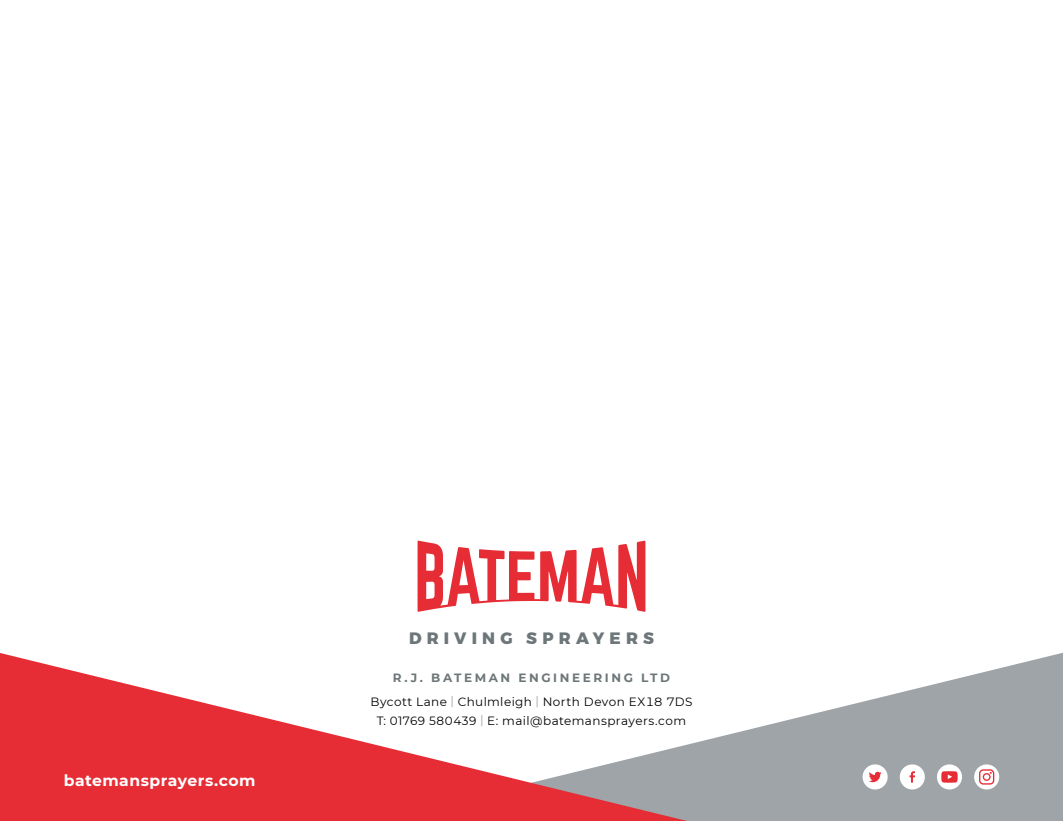
<style>
.page{position:relative;width:1063px;height:821px;background:#fff}
.page>*{position:absolute;margin:0;border:0;box-sizing:border-box;transform-origin:0 0}
.t1{font:800 16.5px "Montserrat";letter-spacing:.31em;color:#6d7678}
.t2{font:700 15.6px "Montserrat";letter-spacing:.03em;color:#fff}
.t3{font:12px/23.5px "Montserrat";letter-spacing:.035em;color:#000;text-align:center}
.s1{font-weight:700;color:#6d7678}
.s2{color:#9ea4a7}
</style>
<div class="page">
<svg style="left:687px;top:652px;width:376px;height:169px;fill:#9ea4a7"></svg>
<svg style="left:0;top:653px;width:687px;height:168px"></svg>
<div style="left:863px;top:764px;width:25px;height:25px;background:#fff;border-radius:50%"></div>
<svg style="left:869px;top:771px;width:13px;height:11px"></svg>
<div style="left:900px;top:764px;width:25px;height:25px;background:#fff;border-radius:50%"></div>
<svg style="left:910px;top:771px;width:5px;height:11px"></svg>
<div style="left:937px;top:764px;width:25px;height:25px;background:#fff;border-radius:50%"></div>
<svg style="left:941px;top:771px;width:17px;height:11px"></svg>
<div style="left:974px;top:764px;width:25px;height:25px;background:#fff;border-radius:50%"></div>
<svg style="left:979px;top:769px;width:15px;height:15px"></svg>
<svg style="left:418px;top:540px;width:227px;height:72px"></svg>
<h2 class="t2" style="left:64px;top:769px;width:193px">batemansprayers.com</h2>
<h1 class="t1" style="left:409px;top:628px;width:246px">DRIVING SPRAYERS</h1>
<p class="t3" style="left:370px;top:666px;width:324px"><span class="s1">R.J. BATEMAN ENGINEERING LTD<br></span>Bycott Lane <span class="s2">|</span> Chulmleigh <span class="s2">|</span> North Devon EX18 7DS</p>
<p class="t3" style="left:377px;top:708px;width:311px">T: 01769 580439 <span class="s2">|</span> E: mail@batemansprayers.com</p>
</div>
